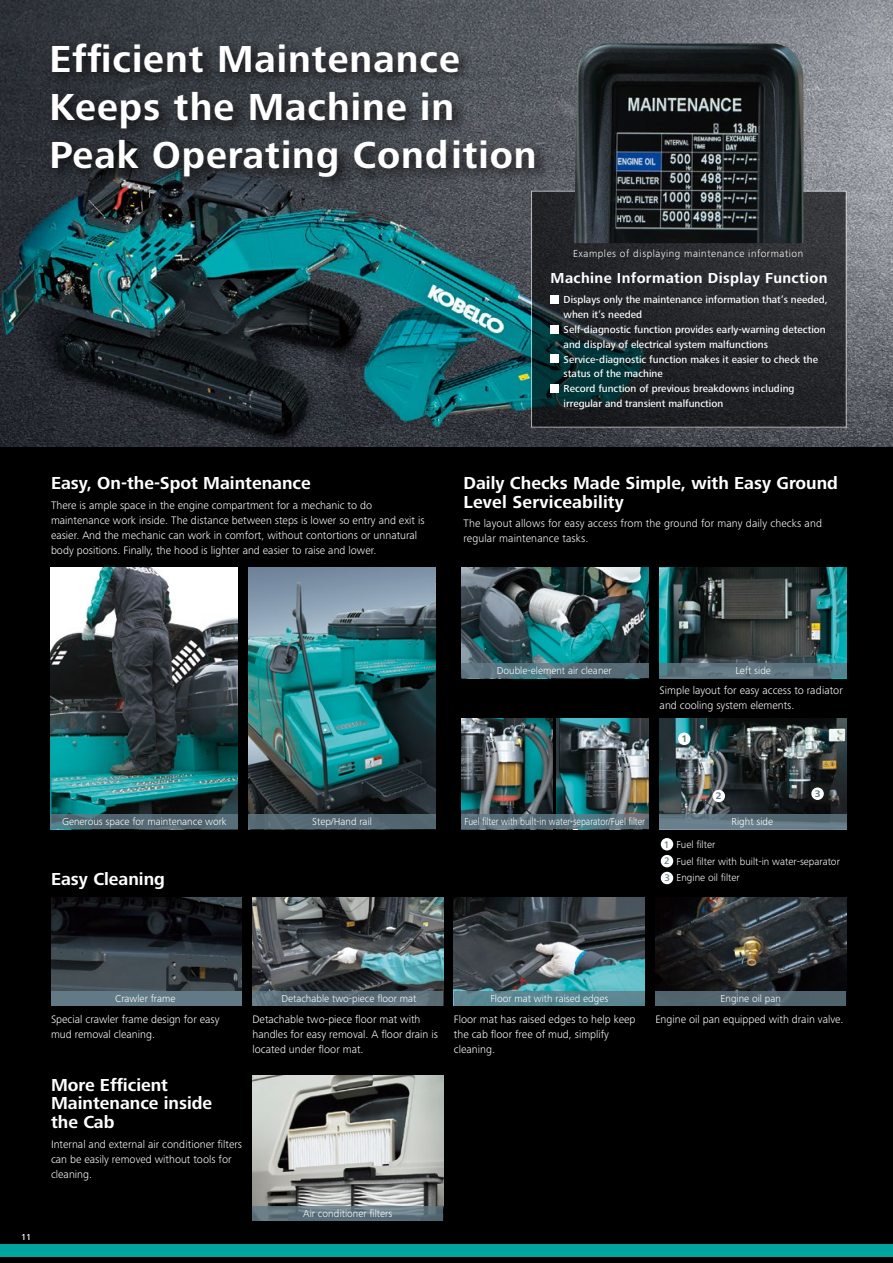
<style>
.page{position:relative;width:893px;height:1263px;background:#000}
.page>*{position:absolute;margin:0;border:0;box-sizing:border-box;transform-origin:0 0}
.t1{font:700 39px/48px "Frutiger Next Pro";letter-spacing:.025em;color:#fff}
.t2{font:700 18px/18.3px "Frutiger Next Pro";color:#fff}
.t3{font:700 15px "Frutiger Next Pro";letter-spacing:.025em;color:#fff}
.t4{font:300 11.25px/15px "Frutiger Next Pro";color:#fff}
.t5{font:500 10.5px/14.9px "Frutiger Next Pro";color:#fff}
.t6{font:300 10.5px/16.5px "Frutiger Next Pro";color:#fff}
.t7{font:300 10.5px "Frutiger Next Pro";color:#fff;scale:.88 1}
.t8{font:300 10.5px "Frutiger Next Pro";letter-spacing:.05em;color:#fff}
.t9{font:500 9.9px/16.8px "Frutiger Next Pro";color:#627a86;text-align:justify}
.t10{font:700 9.9px "Frutiger Next Pro";color:#627a86}
.t11{font:500 9px "Frutiger Next Pro";color:#fff}
</style>
<div class="page">
<img style="left:0;top:0;width:893px;height:446px">
<img style="left:51px;top:897px;width:191px;height:94px">
<img style="left:252px;top:897px;width:191px;height:94px">
<img style="left:655px;top:897px;width:191px;height:94px">
<img style="left:461px;top:567px;width:187px;height:96px">
<img style="left:461px;top:718px;width:92px;height:96px">
<img style="left:557px;top:718px;width:91px;height:96px">
<img style="left:249px;top:567px;width:187px;height:247px">
<img style="left:659px;top:718px;width:187px;height:96px">
<img style="left:51px;top:567px;width:187px;height:247px">
<svg style="left:533px;top:193px;width:312px;height:233px;background:#22282b"></svg>
<div style="left:51px;top:991px;width:191px;height:14px;background:#627a86"></div>
<svg style="left:252px;top:991px;width:191px;height:14px;background:#596d78"></svg>
<div style="left:655px;top:991px;width:191px;height:14px;background:#52656f"></div>
<img style="left:252px;top:1076px;width:191px;height:129px">
<svg style="left:252px;top:1205px;width:191px;height:15px;background:#667982"></svg>
<svg style="left:461px;top:814px;width:187px;height:15px;background:#59717c"></svg>
<svg style="left:461px;top:663px;width:187px;height:15px;background:#57727d"></svg>
<svg style="left:659px;top:814px;width:187px;height:15px;background:#607581"></svg>
<svg style="left:51px;top:814px;width:187px;height:15px;background:#516973"></svg>
<div style="left:249px;top:814px;width:187px;height:15px;background:#546973"></div>
<img style="left:659px;top:567px;width:187px;height:96px">
<svg style="left:659px;top:663px;width:187px;height:15px;background:#5c7781"></svg>
<img style="left:574px;top:43px;width:229px;height:200px">
<img style="left:39px;top:29px;width:520px;height:169px">
<div style="left:551px;top:295px;width:8px;height:9px;background:#fff"></div>
<div style="left:551px;top:325px;width:8px;height:8px;background:#fff"></div>
<div style="left:551px;top:355px;width:8px;height:8px;background:#fff"></div>
<div style="left:551px;top:384px;width:8px;height:9px;background:#fff"></div>
<div style="left:661px;top:855px;width:12px;height:12px;background:#fff;border-radius:50%"></div>
<div style="left:661px;top:872px;width:12px;height:12px;background:#fff;border-radius:50%"></div>
<div style="left:661px;top:838px;width:12px;height:12px;background:#fff;border-radius:50%"></div>
<div style="left:678px;top:732px;width:12px;height:13px;background:#fff;border-radius:50%"></div>
<div style="left:712px;top:790px;width:13px;height:12px;background:#fff;border-radius:50%"></div>
<div style="left:811px;top:787px;width:13px;height:13px;background:#fff;border-radius:50%"></div>
<img style="left:454px;top:897px;width:191px;height:94px">
<svg style="left:454px;top:991px;width:191px;height:14px;background:#5a8691"></svg>
<svg style="left:0;top:1256px;width:893px;height:1px"></svg>
<div style="left:0;top:1244px;width:893px;height:12px;background:#00a5a0"></div>
<h1 class="t1" style="left:49px;top:35px;width:489px">Efficient Maintenance<br>Keeps the Machine in<br>Peak Operating Condition</h1>
<p class="t8" style="left:573px;top:247px;width:232px">Examples of displaying maintenance information</p>
<h3 class="t3" style="left:551px;top:269px;width:278px">Machine Information Display Function</h3>
<p class="t5" style="left:564px;top:292px;width:266px">Displays only the maintenance information that’s needed, when it’s needed<br>Self-diagnostic function provides early-warning detection and display of electrical system malfunctions Service-diagnostic function makes it easier to check the status of the machine<br>Record function of previous breakdowns including irregular and transient malfunction</p>
<h2 class="t2" style="left:51px;top:474px;width:261px">Easy, On-the-Spot Maintenance</h2>
<p class="t4" style="left:51px;top:498px;width:375px">There is ample space in the engine compartment for a mechanic to do maintenance work inside. The distance between steps is lower so entry and exit is easier. And the mechanic can work in comfort, without contortions or unnatural body positions. Finally, the hood is lighter and easier to raise and lower.</p>
<h2 class="t2" style="left:463px;top:474px;width:376px">Daily Checks Made Simple, with Easy Ground<br>Level Serviceability</h2>
<p class="t4" style="left:463px;top:516px;width:360px">The layout allows for easy access from the ground for many daily checks and regular maintenance tasks.</p>
<p class="t6" style="left:62px;top:813px;width:166px">Generous space for maintenance work</p>
<p class="t6" style="left:312px;top:813px;width:61px">Step/Hand rail</p>
<h2 class="t2" style="left:51px;top:870px;width:115px">Easy Cleaning</h2>
<p class="t6" style="left:497px;top:663px;width:116px">Double-element air cleaner</p>
<p class="t6" style="left:735px;top:663px;width:37px">Left side</p>
<p class="t4" style="left:660px;top:682px;width:185px">Simple layout for easy access to radiator and cooling system elements.</p>
<p class="t10" style="left:681px;top:733px;width:7px">1</p>
<p class="t7" style="left:464px;top:816px;width:207px">Fuel filter with built-in water-separator/Fuel filter</p>
<p class="t10" style="left:716px;top:790px;width:7px">2</p>
<p class="t10" style="left:815px;top:788px;width:7px">3</p>
<p class="t6" style="left:732px;top:814px;width:43px">Right side</p>
<p class="t9" style="left:664px;top:836px;width:8px">1<br>2<br>3</p>
<p class="t6" style="left:676px;top:837px;width:165px">Fuel filter<br>Fuel filter with built-in water-separator<br>Engine oil filter</p>
<p class="t11" style="left:21px;top:1232px;width:12px">11</p>
<p class="t6" style="left:115px;top:990px;width:62px">Crawler frame</p>
<p class="t6" style="left:281px;top:990px;width:137px">Detachable two-piece floor mat</p>
<p class="t6" style="left:721px;top:990px;width:62px">Engine oil pan</p>
<p class="t6" style="left:490px;top:990px;width:119px">Floor mat with raised edges</p>
<p class="t4" style="left:51px;top:1012px;width:170px">Special crawler frame design for easy mud removal cleaning.</p>
<p class="t4" style="left:454px;top:1012px;width:183px">Floor mat has raised edges to help keep</p>
<p class="t4" style="left:655px;top:1012px;width:190px">Engine oil pan equipped with drain valve.</p>
<p class="t4" style="left:252px;top:1012px;width:187px">Detachable two-piece floor mat with handles for easy removal. A floor drain is located under floor mat.</p>
<p class="t4" style="left:454px;top:1027px;width:157px">the cab floor free of mud, simplify cleaning.</p>
<h2 class="t2" style="left:51px;top:1076px;width:163px">More Efficient<br>Maintenance inside the Cab</h2>
<p class="t4" style="left:51px;top:1136px;width:193px">Internal and external air conditioner filters can be easily removed without tools for cleaning.</p>
<p class="t6" style="left:303px;top:1205px;width:91px">Air conditioner filters</p>
</div>
